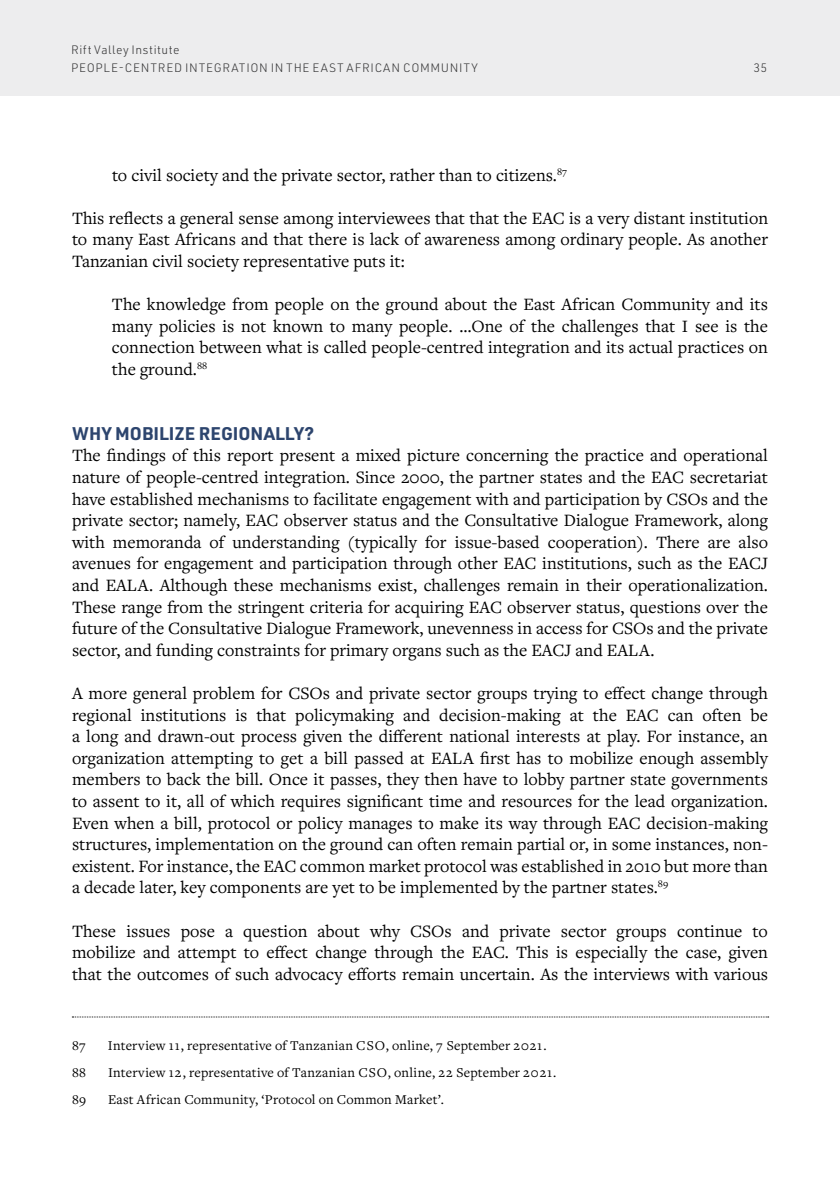
<style>
.page{position:relative;width:840px;height:1188px;background:#fff}
.page>*{position:absolute;margin:0;border:0;box-sizing:border-box;transform-origin:0 0}
.t1{font:18px/21.6px "Freight Text Pro";color:#000;text-align:justify}
.t2{font:700 18px "URWDIN";color:#2d456e}
.t3{font:14px "Freight Text Pro";letter-spacing:.02em;color:#000}
.t4{font:300 12px/18px "URWDIN";letter-spacing:.055em;color:#383839}
</style>
<div class="page">
<div style="left:0;top:0;width:840px;height:96px;background:#ededee"></div>
<svg style="left:72px;top:1017px;width:697px;height:1px"></svg>
<p class="t4" style="left:71px;top:40px;width:408px">Rift Valley Institute<br>PEOPLE-CENTRED INTEGRATION IN THE EAST AFRICAN COMMUNITY</p>
<p class="t4" style="left:754px;top:58px;width:14px">35</p>
<p class="t1" style="left:112px;top:163px;width:457px">to civil society and the private sector, rather than to citizens.<sup>87</sup></p>
<p class="t1" style="left:72px;top:207px;width:698px">This reflects a general sense among interviewees that that the EAC is a very distant institution to many East Africans and that there is lack of awareness among ordinary people. As another Tanzanian civil society representative puts it:</p>
<p class="t1" style="left:112px;top:293px;width:658px">The knowledge from people on the ground about the East African Community and its many policies is not known to many people. …One of the challenges that I see is the connection between what is called people-centred integration and its actual practices on the ground.<sup>88</sup></p>
<p class="t2" style="left:72px;top:421px;width:244px">WHY MOBILIZE REGIONALLY?</p>
<p class="t1" style="left:72px;top:444px;width:698px">The findings of this report present a mixed picture concerning the practice and operational nature of people-centred integration. Since 2000, the partner states and the EAC secretariat have established mechanisms to facilitate engagement with and participation by CSOs and the private sector; namely, EAC observer status and the Consultative Dialogue Framework, along with memoranda of understanding (typically for issue-based cooperation). There are also avenues for engagement and participation through other EAC institutions, such as the EACJ and EALA. Although these mechanisms exist, challenges remain in their operationalization.<br>These range from the stringent criteria for acquiring EAC observer status, questions over the future of the Consultative Dialogue Framework, unevenness in access for CSOs and the private sector, and funding constraints for primary organs such as the EACJ and EALA.</p>
<p class="t1" style="left:72px;top:682px;width:698px">A more general problem for CSOs and private sector groups trying to effect change through regional institutions is that policymaking and decision-making at the EAC can often be a long and drawn-out process given the different national interests at play. For instance, an organization attempting to get a bill passed at EALA first has to mobilize enough assembly members to back the bill. Once it passes, they then have to lobby partner state governments to assent to it, all of which requires significant time and resources for the lead organization.<br>Even when a bill, protocol or policy manages to make its way through EAC decision-making structures, implementation on the ground can often remain partial or, in some instances, non&shy;existent. For instance, the EAC common market protocol was established in 2010 but more than a decade later, key components are yet to be implemented by the partner states.<sup>89</sup></p>
<p class="t1" style="left:72px;top:919px;width:698px">These issues pose a question about why CSOs and private sector groups continue to mobilize and attempt to effect change through the EAC. This is especially the case, given that the outcomes of such advocacy efforts remain uncertain. As the interviews with various</p>
<p class="t3" style="left:72px;top:1036px;width:15px">87</p>
<p class="t3" style="left:108px;top:1036px;width:440px">Interview 11, representative of Tanzanian CSO, online, 7 September 2021.</p>
<p class="t3" style="left:72px;top:1063px;width:16px">88</p>
<p class="t3" style="left:108px;top:1063px;width:450px">Interview 12, representative of Tanzanian CSO, online, 22 September 2021.</p>
<p class="t3" style="left:72px;top:1090px;width:16px">89</p>
<p class="t3" style="left:108px;top:1090px;width:337px">East African Community, ‘Protocol on Common Market’.</p>
</div>
